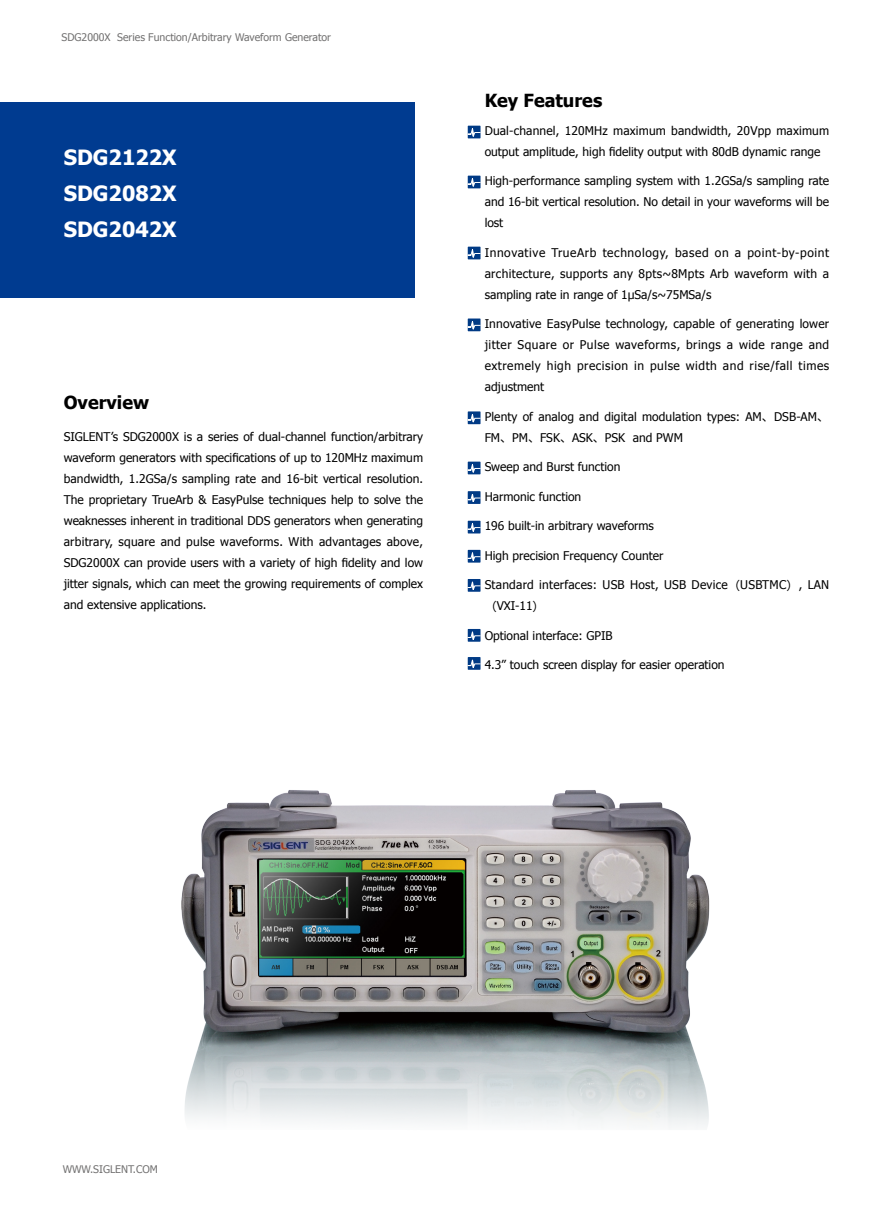
<style>
.page{position:relative;width:893px;height:1212px;background:#fff}
.page>*{position:absolute;margin:0;border:0;box-sizing:border-box;transform-origin:0 0}
.t1{font:700 21px/36px "Tahoma";color:#fff;text-align:justify}
.t2{font:700 18px "Tahoma";color:#000}
.t3{font:12px/21px "Tahoma";color:#000;text-align:justify}
.t4{font:12px/21px "Tahoma";letter-spacing:.02em;color:#000}
.t5{font:10.5px "Tahoma";color:#727171}
.s1{font-family:"Source Han Sans CN"}
</style>
<div class="page">
<img style="left:181px;top:641px;width:529px;height:486px">
<div style="left:0;top:102px;width:414px;height:195px;background:#003b90"></div>
<div style="left:468px;top:126px;width:12px;height:12px;background:#003a85"></div>
<svg style="left:468px;top:128px;width:12px;height:9px"></svg>
<div style="left:468px;top:176px;width:12px;height:12px;background:#003a85"></div>
<svg style="left:468px;top:178px;width:12px;height:9px"></svg>
<div style="left:468px;top:247px;width:12px;height:12px;background:#003a85"></div>
<svg style="left:468px;top:249px;width:12px;height:9px"></svg>
<div style="left:468px;top:318px;width:12px;height:13px;background:#003a85"></div>
<svg style="left:468px;top:321px;width:12px;height:9px"></svg>
<div style="left:468px;top:411px;width:12px;height:13px;background:#003a85"></div>
<svg style="left:468px;top:414px;width:12px;height:9px"></svg>
<div style="left:468px;top:462px;width:12px;height:12px;background:#003a85"></div>
<svg style="left:468px;top:464px;width:12px;height:9px"></svg>
<div style="left:468px;top:491px;width:12px;height:13px;background:#003a85"></div>
<svg style="left:468px;top:494px;width:12px;height:10px"></svg>
<div style="left:468px;top:521px;width:12px;height:12px;background:#003a85"></div>
<svg style="left:468px;top:523px;width:12px;height:9px"></svg>
<div style="left:468px;top:550px;width:12px;height:13px;background:#003a85"></div>
<svg style="left:468px;top:552px;width:12px;height:11px"></svg>
<div style="left:468px;top:579px;width:12px;height:13px;background:#003a85"></div>
<svg style="left:468px;top:581px;width:12px;height:11px"></svg>
<div style="left:468px;top:629px;width:12px;height:13px;background:#003a85"></div>
<svg style="left:468px;top:631px;width:12px;height:11px"></svg>
<div style="left:468px;top:657px;width:12px;height:13px;background:#003a85"></div>
<svg style="left:468px;top:659px;width:12px;height:11px"></svg>
<p class="t5" style="left:62px;top:30px;width:271px">SDG2000X Series Function/Arbitrary Waveform Generator</p>
<h1 class="t1" style="left:64px;top:138px;width:114px">SDG2122X SDG2082X SDG2042X</h1>
<h2 class="t2" style="left:64px;top:390px;width:87px">Overview</h2>
<p class="t3" style="left:64px;top:425px;width:361px">SIGLENT’s SDG2000X is a series of dual-channel function/arbitrary waveform generators with specifications of up to 120MHz maximum bandwidth, 1.2GSa/s sampling rate and 16-bit vertical resolution.<br>The proprietary TrueArb &amp; EasyPulse techniques help to solve the weaknesses inherent in traditional DDS generators when generating arbitrary, square and pulse waveforms. With advantages above, SDG2000X can provide users with a variety of high fidelity and low jitter signals, which can meet the growing requirements of complex and extensive applications.</p>
<h2 class="t2" style="left:485px;top:88px;width:119px">Key Features</h2>
<p class="t3" style="left:485px;top:119px;width:346px">Dual-channel, 120MHz maximum bandwidth, 20Vpp maximum output amplitude, high fidelity output with 80dB dynamic range</p>
<p class="t3" style="left:485px;top:170px;width:346px">High-performance sampling system with 1.2GSa/s sampling rate and 16-bit vertical resolution. No detail in your waveforms will be lost</p>
<p class="t3" style="left:485px;top:241px;width:346px">Innovative TrueArb technology, based on a point-by-point architecture, supports any 8pts~8Mpts Arb waveform with a sampling rate in range of 1μSa/s~75MSa/s</p>
<p class="t3" style="left:485px;top:313px;width:346px">Innovative EasyPulse technology, capable of generating lower jitter Square or Pulse waveforms, brings a wide range and extremely high precision in pulse width and rise/fall times adjustment</p>
<p class="t3" style="left:485px;top:405px;width:346px">Plenty of analog and digital modulation types: AM<span class="s1">、</span>DSB-AM<span class="s1">、<br></span>FM<span class="s1">、</span>PM<span class="s1">、</span>FSK<span class="s1">、</span>ASK<span class="s1">、</span>PSK and PWM</p>
<p class="t3" style="left:485px;top:456px;width:137px">Sweep and Burst function</p>
<p class="t3" style="left:485px;top:485px;width:98px">Harmonic function</p>
<p class="t3" style="left:485px;top:515px;width:171px">196 built-in arbitrary waveforms</p>
<p class="t3" style="left:485px;top:544px;width:180px">High precision Frequency Counter</p>
<p class="t4" style="left:485px;top:574px;width:346px">Standard interfaces: USB Host, USB Device<span class="s1">（</span>USBTMC<span class="s1">）</span>, LAN<span class="s1">（</span>VXI-11<span class="s1">）</span></p>
<p class="t3" style="left:485px;top:624px;width:129px">Optional interface: GPIB</p>
<p class="t3" style="left:485px;top:654px;width:241px">4.3” touch screen display for easier operation</p>
<p class="t5" style="left:63px;top:1162px;width:97px">WWW.SIGLENT.COM</p>
</div>
